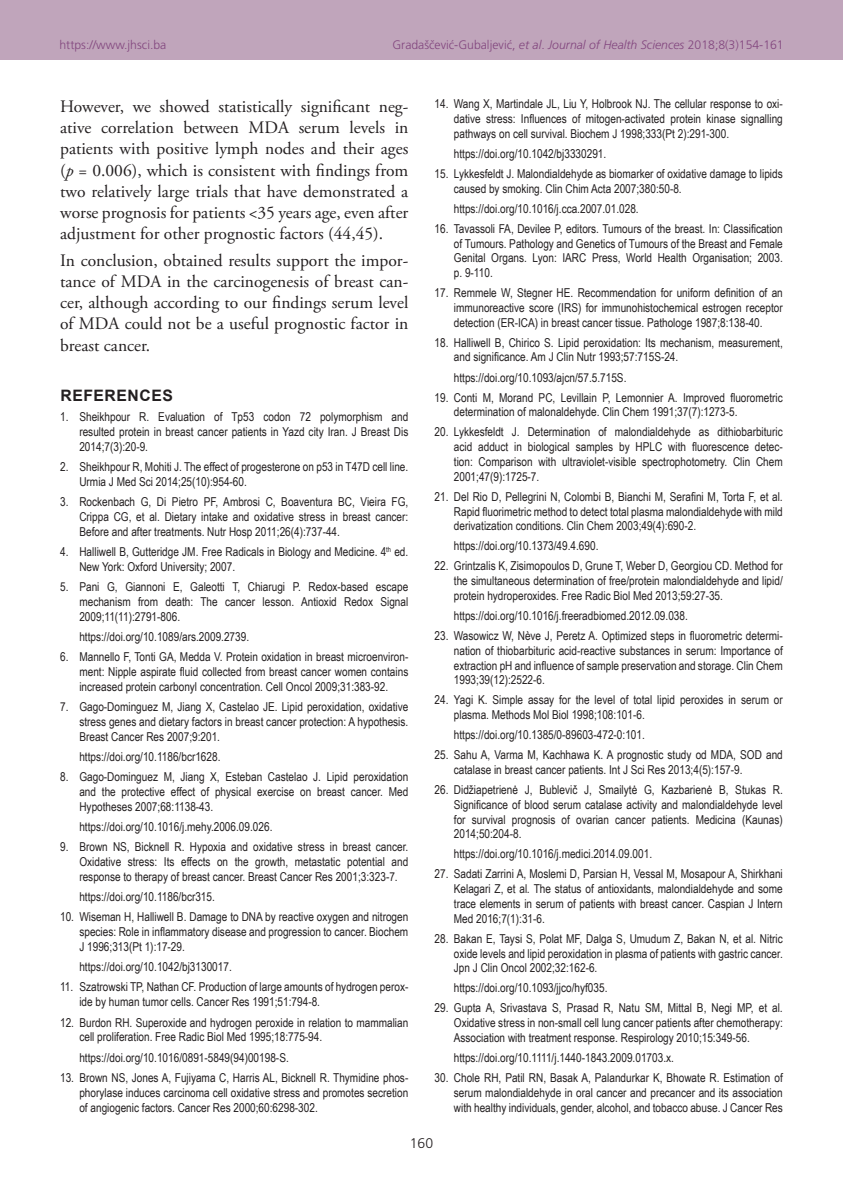
<style>
.page{position:relative;width:843px;height:1191px;background:#fff}
.page>*{position:absolute;margin:0;border:0;box-sizing:border-box;transform-origin:0 0}
.TX{font:17.5px/21.2px "Adobe Garamond Pro";color:#231f20;text-align:justify}
.t1{font:700 15.75px "Arial";letter-spacing:.035em;color:#231f20}
.t2{font:300 14px "Frutiger CE";color:#231f20}
.REF{font:12.25px/14.7px "Arial Narrow";color:#231f20;text-align:justify}
.t3{font:300 12.25px "Frutiger CE";color:#82467e}
.s1{font-style:italic}
</style>
<div class="page">
<div style="left:0;top:0;width:843px;height:60px;background:#c0a5bb"></div>
<p class="t3" style="left:60px;top:37px;width:108px">https://www.jhsci.ba</p>
<p class="t3" style="left:392px;top:37px;width:393px">Gradaščević-Gubaljević, <span class="s1">et al</span>. <span class="s1">Journal of Health Sciences</span> 2018;8(3)154-161</p>
<p class="TX" style="left:60px;top:97px;width:350px">However, we showed statistically significant neg&shy;ative correlation between MDA serum levels in patients with positive lymph nodes and their ages (<span class="s1">p</span> = 0.006), which is consistent with findings from two relatively large trials that have demonstrated a worse prognosis for patients &lt;35 years age, even after adjustment for other prognostic factors (44,45).</p>
<p class="TX" style="left:60px;top:250px;width:350px">In conclusion, obtained results support the impor&shy;tance of MDA in the carcinogenesis of breast can&shy;cer, although according to our findings serum level of MDA could not be a useful prognostic factor in breast cancer.</p>
<h1 class="t1" style="left:60px;top:384px;width:114px">REFERENCES</h1>
<p class="REF" style="left:79px;top:409px;width:330px;text-indent:-19px">1. Sheikhpour R. Evaluation of Tp53 codon 72 polymorphism and resulted protein in breast cancer patients in Yazd city Iran. J Breast Dis 2014;7(3):20-9.</p>
<p class="REF" style="left:79px;top:458px;width:330px;text-indent:-19px">2. Sheikhpour R, Mohiti J. The effect of progesterone on p53 in T47D cell line.<br>Urmia J Med Sci 2014;25(10):954-60.</p>
<p class="REF" style="left:79px;top:494px;width:330px;text-indent:-19px">3. Rockenbach G, Di Pietro PF, Ambrosi C, Boaventura BC, Vieira FG, Crippa CG, et al. Dietary intake and oxidative stress in breast cancer:<br>Before and after treatments. Nutr Hosp 2011;26(4):737-44.</p>
<p class="REF" style="left:79px;top:543px;width:330px;text-indent:-19px">4. Halliwell B, Gutteridge JM. Free Radicals in Biology and Medicine. 4<sup>th</sup> ed.<br>New York: Oxford University; 2007.</p>
<p class="REF" style="left:79px;top:579px;width:330px;text-indent:-19px">5. Pani G, Giannoni E, Galeotti T, Chiarugi P. Redox-based escape mechanism from death: The cancer lesson. Antioxid Redox Signal 2009;11(11):2791-806.</p>
<p class="REF" style="left:79px;top:629px;width:171px">https://doi.org/10.1089/ars.2009.2739.</p>
<p class="REF" style="left:79px;top:649px;width:330px;text-indent:-19px">6. Mannello F, Tonti GA, Medda V. Protein oxidation in breast microenviron‑ ment: Nipple aspirate fluid collected from breast cancer women contains increased protein carbonyl concentration. Cell Oncol 2009;31:383-92.</p>
<p class="REF" style="left:79px;top:699px;width:330px;text-indent:-19px">7. Gago-Dominguez M, Jiang X, Castelao JE. Lipid peroxidation, oxidative stress genes and dietary factors in breast cancer protection: A hypothesis.<br>Breast Cancer Res 2007;9:201.</p>
<p class="REF" style="left:79px;top:749px;width:143px">https://doi.org/10.1186/bcr1628.</p>
<p class="REF" style="left:79px;top:769px;width:330px;text-indent:-19px">8. Gago-Dominguez M, Jiang X, Esteban Castelao J. Lipid peroxidation and the protective effect of physical exercise on breast cancer. Med Hypotheses 2007;68:1138-43.</p>
<p class="REF" style="left:79px;top:819px;width:195px">https://doi.org/10.1016/j.mehy.2006.09.026.</p>
<p class="REF" style="left:79px;top:839px;width:330px;text-indent:-19px">9. Brown NS, Bicknell R. Hypoxia and oxidative stress in breast cancer.<br>Oxidative stress: Its effects on the growth, metastatic potential and response to therapy of breast cancer. Breast Cancer Res 2001;3:323-7.</p>
<p class="REF" style="left:79px;top:889px;width:137px">https://doi.org/10.1186/bcr315.</p>
<p class="REF" style="left:79px;top:909px;width:330px;text-indent:-19px">10. Wiseman H, Halliwell B. Damage to DNA by reactive oxygen and nitrogen species: Role in inflammatory disease and progression to cancer. Biochem J 1996;313(Pt 1):17-29.</p>
<p class="REF" style="left:79px;top:959px;width:154px">https://doi.org/10.1042/bj3130017.</p>
<p class="REF" style="left:79px;top:979px;width:330px;text-indent:-19px">11. Szatrowski TP, Nathan CF. Production of large amounts of hydrogen perox‑ ide by human tumor cells. Cancer Res 1991;51:794-8.</p>
<p class="REF" style="left:79px;top:1014px;width:330px;text-indent:-19px">12. Burdon RH. Superoxide and hydrogen peroxide in relation to mammalian cell proliferation. Free Radic Biol Med 1995;18:775-94.</p>
<p class="REF" style="left:79px;top:1049px;width:211px">https://doi.org/10.1016/0891-5849(94)00198-S.</p>
<p class="REF" style="left:79px;top:1069px;width:330px;text-indent:-19px">13. Brown NS, Jones A, Fujiyama C, Harris AL, Bicknell R. Thymidine phos‑ phorylase induces carcinoma cell oxidative stress and promotes secretion of angiogenic factors. Cancer Res 2000;60:6298-302.</p>
<p class="REF" style="left:454px;top:96px;width:330px;text-indent:-19px">14. Wang X, Martindale JL, Liu Y, Holbrook NJ. The cellular response to oxi‑ dative stress: Influences of mitogen-activated protein kinase signalling pathways on cell survival. Biochem J 1998;333(Pt 2):291-300.</p>
<p class="REF" style="left:454px;top:146px;width:154px">https://doi.org/10.1042/bj3330291.</p>
<p class="REF" style="left:454px;top:166px;width:330px;text-indent:-19px">15. Lykkesfeldt J. Malondialdehyde as biomarker of oxidative damage to lipids caused by smoking. Clin Chim Acta 2007;380:50-8.</p>
<p class="REF" style="left:454px;top:201px;width:186px">https://doi.org/10.1016/j.cca.2007.01.028.</p>
<p class="REF" style="left:454px;top:221px;width:330px;text-indent:-19px">16. Tavassoli FA, Devilee P, editors. Tumours of the breast. In: Classification of Tumours. Pathology and Genetics of Tumours of the Breast and Female Genital Organs. Lyon: IARC Press, World Health Organisation; 2003. p. 9-110.</p>
<p class="REF" style="left:454px;top:285px;width:330px;text-indent:-19px">17. Remmele W, Stegner HE. Recommendation for uniform definition of an immunoreactive score (IRS) for immunohistochemical estrogen receptor detection (ER-ICA) in breast cancer tissue. Pathologe 1987;8:138-40.</p>
<p class="REF" style="left:454px;top:334px;width:330px;text-indent:-19px">18. Halliwell B, Chirico S. Lipid peroxidation: Its mechanism, measurement, and significance. Am J Clin Nutr 1993;57:715S-24.</p>
<p class="REF" style="left:454px;top:369px;width:174px">https://doi.org/10.1093/ajcn/57.5.715S.</p>
<p class="REF" style="left:454px;top:389px;width:330px;text-indent:-19px">19. Conti M, Morand PC, Levillain P, Lemonnier A. Improved fluorometric determination of malonaldehyde. Clin Chem 1991;37(7):1273-5.</p>
<p class="REF" style="left:454px;top:424px;width:330px;text-indent:-19px">20. Lykkesfeldt J. Determination of malondialdehyde as dithiobarbituric acid adduct in biological samples by HPLC with fluorescence detec‑ tion: Comparison with ultraviolet-visible spectrophotometry. Clin Chem 2001;47(9):1725-7.</p>
<p class="REF" style="left:454px;top:488px;width:330px;text-indent:-19px">21. Del Rio D, Pellegrini N, Colombi B, Bianchi M, Serafini M, Torta F, et al<span class="s1">.<br></span>Rapid fluorimetric method to detect total plasma malondialdehyde with mild derivatization conditions. Clin Chem 2003;49(4):690-2.</p>
<p class="REF" style="left:454px;top:538px;width:146px">https://doi.org/10.1373/49.4.690.</p>
<p class="REF" style="left:454px;top:558px;width:330px;text-indent:-19px">22. Grintzalis K, Zisimopoulos D, Grune T, Weber D, Georgiou CD. Method for the simultaneous determination of free/protein malondialdehyde and lipid/ protein hydroperoxides. Free Radic Biol Med 2013;59:27-35.</p>
<p class="REF" style="left:454px;top:608px;width:235px">https://doi.org/10.1016/j.freeradbiomed.2012.09.038.</p>
<p class="REF" style="left:454px;top:628px;width:330px;text-indent:-19px">23. Wasowicz W, Nève J, Peretz A. Optimized steps in fluorometric determi‑ nation of thiobarbituric acid-reactive substances in serum: Importance of extraction pH and influence of sample preservation and storage. Clin Chem 1993;39(12):2522-6.</p>
<p class="REF" style="left:454px;top:692px;width:330px;text-indent:-19px">24. Yagi K. Simple assay for the level of total lipid peroxides in serum or plasma. Methods Mol Biol 1998;108:101-6.</p>
<p class="REF" style="left:454px;top:727px;width:193px">https://doi.org/10.1385/0-89603-472-0:101.</p>
<p class="REF" style="left:454px;top:747px;width:330px;text-indent:-19px">25. Sahu A, Varma M, Kachhawa K. A prognostic study od MDA, SOD and catalase in breast cancer patients. Int J Sci Res 2013;4(5):157-9.</p>
<p class="REF" style="left:454px;top:782px;width:330px;text-indent:-19px">26. Didžiapetrienė J, Bublevič J, Smailytė G, Kazbarienė B, Stukas R.<br>Significance of blood serum catalase activity and malondialdehyde level for survival prognosis of ovarian cancer patients. Medicina (Kaunas)<br>2014;50:204-8.</p>
<p class="REF" style="left:454px;top:846px;width:200px">https://doi.org/10.1016/j.medici.2014.09.001.</p>
<p class="REF" style="left:454px;top:866px;width:330px;text-indent:-19px">27. Sadati Zarrini A, Moslemi D, Parsian H, Vessal M, Mosapour A, Shirkhani Kelagari Z, et al<span class="s1">.</span> The status of antioxidants, malondialdehyde and some trace elements in serum of patients with breast cancer. Caspian J Intern Med 2016;7(1):31-6.</p>
<p class="REF" style="left:454px;top:930px;width:330px;text-indent:-19px">28. Bakan E, Taysi S, Polat MF, Dalga S, Umudum Z, Bakan N, et al<span class="s1">.</span> Nitric oxide levels and lipid peroxidation in plasma of patients with gastric cancer.<br>Jpn J Clin Oncol 2002;32:162-6.</p>
<p class="REF" style="left:454px;top:980px;width:155px">https://doi.org/10.1093/jjco/hyf035.</p>
<p class="REF" style="left:454px;top:1000px;width:330px;text-indent:-19px">29. Gupta A, Srivastava S, Prasad R, Natu SM, Mittal B, Negi MP, et al<span class="s1">.<br></span>Oxidative stress in non-small cell lung cancer patients after chemotherapy:<br>Association with treatment response. Respirology 2010;15:349-56.</p>
<p class="REF" style="left:454px;top:1050px;width:222px">https://doi.org/10.1111/j.1440-1843.2009.01703.x.</p>
<p class="REF" style="left:454px;top:1070px;width:330px;text-indent:-19px">30. Chole RH, Patil RN, Basak A, Palandurkar K, Bhowate R. Estimation of serum malondialdehyde in oral cancer and precancer and its association with healthy individuals, gender, alcohol, and tobacco abuse. J Cancer Res</p>
<p class="t2" style="left:410px;top:1134px;width:25px">160</p>
</div>
